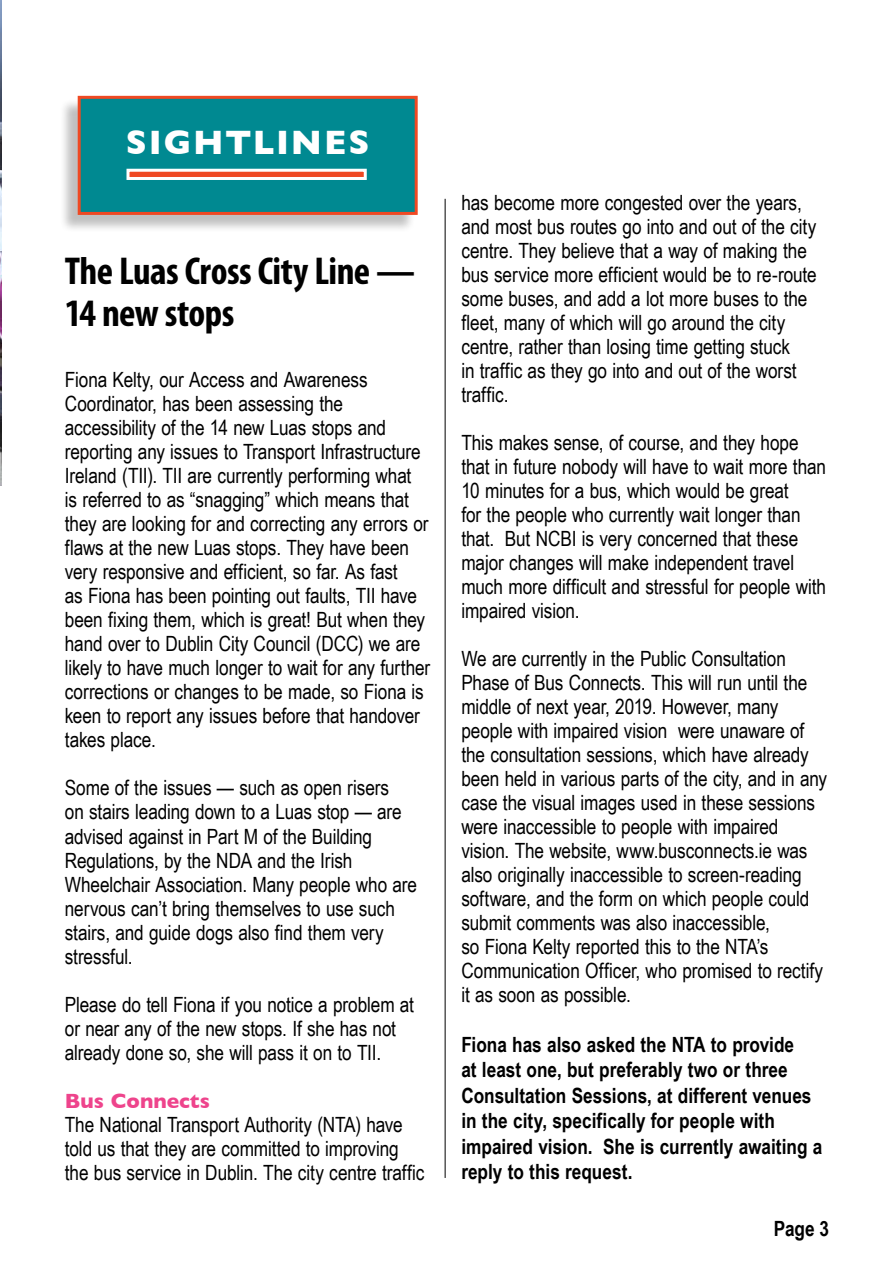
<style>
.page{position:relative;width:893px;height:1263px;background:#fff}
.page>*{position:absolute;margin:0;border:0;box-sizing:border-box;transform-origin:0 0}
.t1{font:700 condensed 39px/42px "Myriad Pro";letter-spacing:-.015em;color:#000}
.t2{font:700 34.5px "Gill Sans";letter-spacing:.055em;color:#fff}
.t3{font:21px/24px "Arial Narrow";letter-spacing:-.005em;color:#000}
.t4{font:700 21px/25.5px "Arial Narrow";color:#000}
.t5{font:700 21px "Gill Sans";color:#ee448c}
</style>
<div class="page">
<img style="left:0;top:0;width:1px;height:486px">
<hr style="left:445px;top:199px;width:1px;height:979px;background:#000">
<div style="left:59px;top:98px;width:356px;height:136px;background:#000;opacity:.25"></div>
<div style="left:78px;top:96px;width:340px;height:119px;background:#008991;border:3px solid #ef4923"></div>
<div style="left:126px;top:169px;width:241px;height:11px;background:#ef4923;border:3px solid #fff"></div>
<h2 class="t2" style="left:126px;top:122px;width:245px">SIGHTLINES</h2>
<h1 class="t1" style="left:65px;top:249px;width:352px">The Luas Cross City Line —<br>14 new stops</h1>
<p class="t3" style="left:65px;top:367px;width:367px">Fiona Kelty, our Access and Awareness Coordinator, has been assessing the accessibility of the 14 new Luas stops and reporting any issues to Transport Infrastructure Ireland (TII). TII are currently performing what<br>is referred to as “snagging” which means that they are looking for and correcting any errors or flaws at the new Luas stops. They have been very responsive and efficient, so far. As fast<br>as Fiona has been pointing out faults, TII have been fixing them, which is great! But when they hand over to Dublin City Council (DCC) we are likely to have much longer to wait for any further corrections or changes to be made, so Fiona is keen to report any issues before that handover takes place.</p>
<p class="t3" style="left:65px;top:775px;width:354px">Some of the issues — such as open risers<br>on stairs leading down to a Luas stop — are advised against in Part M of the Building Regulations, by the NDA and the Irish Wheelchair Association. Many people who are nervous can’t bring themselves to use such stairs, and guide dogs also find them very stressful.</p>
<p class="t3" style="left:65px;top:991px;width:351px">Please do tell Fiona if you notice a problem at or near any of the new stops. If she has not already done so, she will pass it on to TII.</p>
<p class="t5" style="left:65px;top:1088px;width:147px">Bus Connects</p>
<p class="t3" style="left:65px;top:1111px;width:361px">The National Transport Authority (NTA) have told us that they are committed to improving the bus service in Dublin. The city centre traffic</p>
<p class="t3" style="left:461px;top:190px;width:357px">has become more congested over the years, and most bus routes go into and out of the city centre. They believe that a way of making the bus service more efficient would be to re-route some buses, and add a lot more buses to the fleet, many of which will go around the city centre, rather than losing time getting stuck<br>in traffic as they go into and out of the worst traffic.</p>
<p class="t3" style="left:461px;top:430px;width:366px">This makes sense, of course, and they hope that in future nobody will have to wait more than 10 minutes for a bus, which would be great<br>for the people who currently wait longer than that. But NCBI is very concerned that these major changes will make independent travel much more difficult and stressful for people with impaired vision.</p>
<p class="t3" style="left:461px;top:646px;width:367px">We are currently in the Public Consultation Phase of Bus Connects. This will run until the middle of next year, 2019. However, many people with impaired vision were unaware of the consultation sessions, which have already been held in various parts of the city, and in any case the visual images used in these sessions were inaccessible to people with impaired vision. The website, www.busconnects.ie was also originally inaccessible to screen-reading software, and the form on which people could submit comments was also inaccessible,<br>so Fiona Kelty reported this to the NTA’s Communication Officer, who promised to rectify it as soon as possible.</p>
<p class="t4" style="left:461px;top:1030px;width:362px">Fiona has also asked the NTA to provide<br>at least one, but preferably two or three Consultation Sessions, at different venues in the city, specifically for people with impaired vision. She is currently awaiting a reply to this request.</p>
<p class="t4" style="left:774px;top:1215px;width:57px">Page 3</p>
</div>
